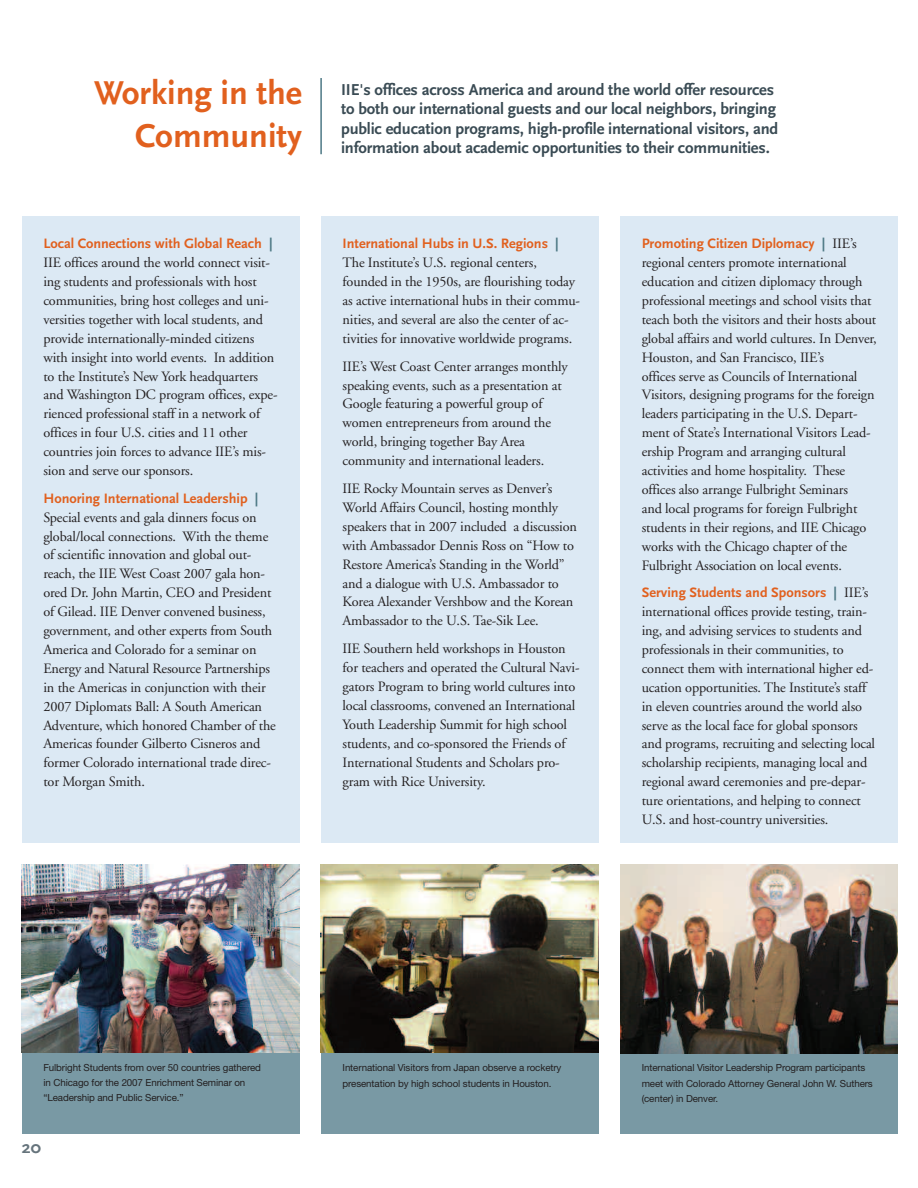
<style>
.page{position:relative;width:918px;height:1188px;background:#fff}
.page>*{position:absolute;margin:0;border:0;box-sizing:border-box;transform-origin:0 0}
.t1{font:700 34.5px/43.5px "Scala Sans";color:#e1601e;text-align:right}
.t2{font:700 18px "Scala Sans";color:#66747c}
.t3{font:700 16.5px/19.5px "Scala Sans";letter-spacing:-.01em;color:#3a4b54}
.t4{font:14.25px/18.9px "Adobe Garamond";letter-spacing:-.01em;color:#231f20}
.t5{font:700 14.25px "Scala Sans";color:#e1601e}
.t6{font:9.75px/15.8px "Helvetica Neue";letter-spacing:-.01em;color:#231f20}
.s1{color:#4e7985}
.s2{font-family:"Adobe Garamond";font-weight:400;color:#231f20}
</style>
<div class="page">
<div style="left:620px;top:1053px;width:278px;height:81px;background:#7999a4"></div>
<div style="left:321px;top:1053px;width:278px;height:81px;background:#7999a4"></div>
<div style="left:22px;top:1053px;width:277px;height:81px;background:#7999a4"></div>
<div style="left:620px;top:216px;width:278px;height:626px;background:#dce9f4"></div>
<div style="left:321px;top:216px;width:278px;height:626px;background:#dce9f4"></div>
<div style="left:22px;top:216px;width:277px;height:626px;background:#dce9f4"></div>
<img style="left:620px;top:864px;width:278px;height:189px">
<img style="left:321px;top:864px;width:278px;height:189px">
<img style="left:22px;top:864px;width:277px;height:189px">
<hr style="left:320px;top:78px;width:2px;height:76px;background:#4e7985">
<h1 class="t1" style="left:94px;top:70px;width:210px">Working in the<br>Community</h1>
<p class="t3" style="left:341px;top:79px;width:439px">IIE's offices across America and around the world offer resources to both our international guests and our local neighbors, bringing public education programs, high-profile international visitors, and information about academic opportunities to their communities.</p>
<p class="t5" style="left:43px;top:235px;width:231px">Local Connections with Global Reach <span class="s1">|</span></p>
<p class="t4" style="left:43px;top:254px;width:236px">IIE offices around the world connect visit&shy;ing students and professionals with host communities, bring host colleges and uni&shy;versities together with local students, and provide internationally-minded citizens with insight into world events. In addition to the Institute’s New York headquarters and Washington DC program offices, expe&shy;rienced professional staff in a network of offices in four U.S. cities and 11 other countries join forces to advance IIE’s mis&shy;sion and serve our sponsors.</p>
<p class="t5" style="left:43px;top:489px;width:216px">Honoring International Leadership <span class="s1">|</span></p>
<p class="t4" style="left:43px;top:509px;width:234px">Special events and gala dinners focus on global/local connections. With the theme of scientific innovation and global out&shy;reach, the IIE West Coast 2007 gala hon&shy;ored Dr. John Martin, CEO and President of Gilead. IIE Denver convened business, government, and other experts from South America and Colorado for a seminar on Energy and Natural Resource Partnerships in the Americas in conjunction with their 2007 Diplomats Ball: A South American Adventure, which honored Chamber of the Americas founder Gilberto Cisneros and former Colorado international trade direc&shy;tor Morgan Smith.</p>
<p class="t5" style="left:343px;top:235px;width:218px">International Hubs in U.S. Regions <span class="s1">|</span></p>
<p class="t4" style="left:343px;top:254px;width:239px">The Institute’s U.S. regional centers, founded in the 1950s, are flourishing today as active international hubs in their commu&shy;nities, and several are also the center of ac&shy;tivities for innovative worldwide programs.</p>
<p class="t4" style="left:343px;top:358px;width:227px">IIE’s West Coast Center arranges monthly speaking events, such as a presentation at Google featuring a powerful group of women entrepreneurs from around the world, bringing together Bay Area community and international leaders.</p>
<p class="t4" style="left:343px;top:480px;width:236px">IIE Rocky Mountain serves as Denver’s World Affairs Council, hosting monthly speakers that in 2007 included a discussion with Ambassador Dennis Ross on “How to Restore America’s Standing in the World” and a dialogue with U.S. Ambassador to Korea Alexander Vershbow and the Korean Ambassador to the U.S. Tae-Sik Lee.</p>
<p class="t4" style="left:343px;top:640px;width:239px">IIE Southern held workshops in Houston for teachers and operated the Cultural Navi&shy;gators Program to bring world cultures into local classrooms, convened an International Youth Leadership Summit for high school students, and co-sponsored the Friends of International Students and Scholars pro&shy;gram with Rice University.</p>
<p class="t5" style="left:642px;top:235px;width:216px">Promoting Citizen Diplomacy <span class="s1">|</span> <span class="s2">IIE’s</span></p>
<p class="t4" style="left:642px;top:254px;width:237px">regional centers promote international education and citizen diplomacy through professional meetings and school visits that teach both the visitors and their hosts about global affairs and world cultures. In Denver, Houston, and San Francisco, IIE’s<br>offices serve as Councils of International Visitors, designing programs for the foreign leaders participating in the U.S. Depart&shy;ment of State’s International Visitors Lead&shy;ership Program and arranging cultural activities and home hospitality. These offices also arrange Fulbright Seminars<br>and local programs for foreign Fulbright students in their regions, and IIE Chicago works with the Chicago chapter of the Fulbright Association on local events.</p>
<p class="t5" style="left:642px;top:584px;width:228px">Serving Students and Sponsors <span class="s1">|</span> <span class="s2">IIE’s</span></p>
<p class="t4" style="left:642px;top:603px;width:235px">international offices provide testing, train&shy;ing, and advising services to students and professionals in their communities, to connect them with international higher ed&shy;ucation opportunities. The Institute’s staff in eleven countries around the world also serve as the local face for global sponsors and programs, recruiting and selecting local scholarship recipients, managing local and regional award ceremonies and pre-depar&shy;ture orientations, and helping to connect U.S. and host-country universities.</p>
<p class="t6" style="left:43px;top:1061px;width:219px;line-height:15px">Fulbright Students from over 50 countries gathered in Chicago for the 2007 Enrichment Seminar on “Leadership and Public Service.”</p>
<p class="t6" style="left:343px;top:1060px;width:220px">International Visitors from Japan observe a rocketry presentation by high school students in Houston.</p>
<p class="t6" style="left:642px;top:1060px;width:233px">International Visitor Leadership Program participants meet with Colorado Attorney General John W. Suthers (center) in Denver.</p>
<p class="t2" style="left:22px;top:1136px;width:21px">20</p>
</div>
